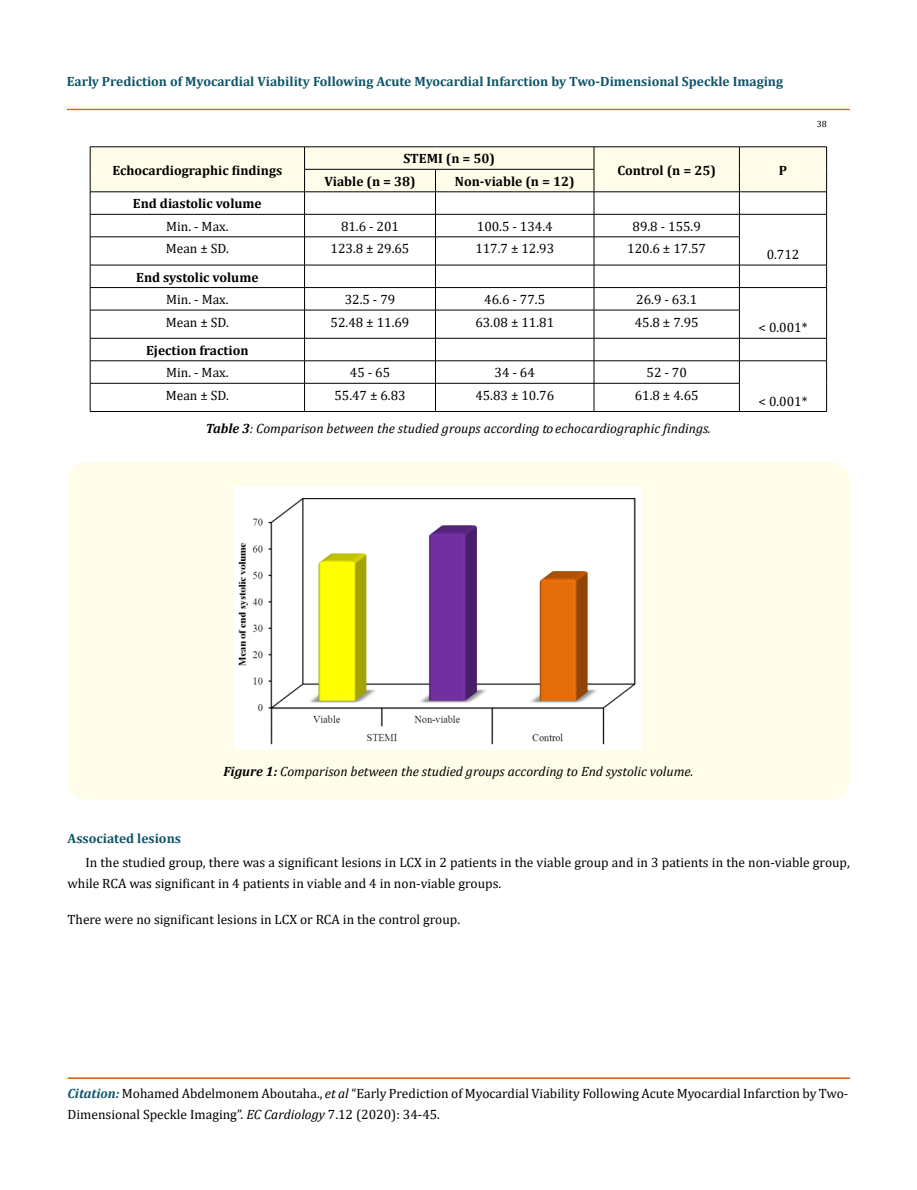
<style>
.page{position:relative;width:917px;height:1190px;background:#fff}
.page>*{position:absolute;margin:0;border:0;box-sizing:border-box;transform-origin:0 0}
.t1{font:13.5px/21px "Cambria";color:#000}
.t2{font:italic 13.5px "Cambria";color:#000}
.t3{font:700 13.5px "Cambria";color:#000}
.t4{font:700 13.5px "Cambria";color:#0e546a}
.t5{font:9px "Cambria";color:#000}
.s1{font-weight:700}
.s2{font-weight:700;font-style:italic;color:#0e546a}
.s3{font-style:italic}
</style>
<div class="page">
<div style="left:67px;top:109px;width:782px;height:1px;border:1px solid #e05d1a"></div>
<hr style="left:68px;top:1078px;width:781px;height:1px;background:#e05d1a">
<div style="left:68px;top:462px;width:781px;height:338px;background:#fffde9;border-radius:18px"></div>
<img style="left:235px;top:486px;width:407px;height:264px">
<hr style="left:90px;top:146px;width:214px;height:1px;background:#000">
<hr style="left:304px;top:146px;width:131px;height:1px;background:#000">
<hr style="left:435px;top:146px;width:159px;height:1px;background:#000">
<hr style="left:594px;top:146px;width:145px;height:1px;background:#000">
<hr style="left:739px;top:146px;width:87px;height:1px;background:#000">
<svg style="left:90px;top:147px;width:737px;height:264px"></svg>
<hr style="left:90px;top:411px;width:214px;height:1px;background:#000">
<hr style="left:304px;top:411px;width:131px;height:1px;background:#000">
<hr style="left:435px;top:411px;width:159px;height:1px;background:#000">
<hr style="left:594px;top:411px;width:145px;height:1px;background:#000">
<hr style="left:739px;top:411px;width:87px;height:1px;background:#000">
<p class="t4" style="left:67px;top:72px;width:717px">Early Prediction of Myocardial Viability Following Acute Myocardial Infarction by Two-Dimensional Speckle Imaging</p>
<p class="t5" style="left:816px;top:118px;width:11px">38</p>
<p class="t3" style="left:112px;top:160px;width:171px">Echocardiographic findings</p>
<p class="t3" style="left:403px;top:149px;width:93px">STEMI (n = 50)</p>
<p class="t3" style="left:324px;top:172px;width:93px">Viable (n = 38)</p>
<p class="t3" style="left:455px;top:172px;width:121px">Non-viable (n = 12)</p>
<p class="t3" style="left:617px;top:160px;width:100px">Control (n = 25)</p>
<p class="t3" style="left:778px;top:160px;width:10px">P</p>
<p class="t3" style="left:133px;top:194px;width:130px">End diastolic volume</p>
<p class="t1" style="left:166px;top:216px;width:64px">Min. - Max.</p>
<p class="t1" style="left:341px;top:216px;width:60px">81.6 - 201</p>
<p class="t1" style="left:477px;top:216px;width:77px">100.5 - 134.4</p>
<p class="t1" style="left:632px;top:216px;width:70px">89.8 - 155.9</p>
<p class="t1" style="left:166px;top:238px;width:65px">Mean ± SD.</p>
<p class="t1" style="left:330px;top:238px;width:80px">123.8 ± 29.65</p>
<p class="t1" style="left:475px;top:238px;width:80px">117.7 ± 12.93</p>
<p class="t1" style="left:627px;top:238px;width:80px">120.6 ± 17.57</p>
<p class="t3" style="left:136px;top:267px;width:124px">End systolic volume</p>
<p class="t1" style="left:166px;top:289px;width:64px">Min. - Max.</p>
<p class="t1" style="left:345px;top:289px;width:52px">32.5 - 79</p>
<p class="t1" style="left:484px;top:289px;width:62px">46.6 - 77.5</p>
<p class="t1" style="left:636px;top:289px;width:62px">26.9 - 63.1</p>
<p class="t1" style="left:166px;top:311px;width:65px">Mean ± SD.</p>
<p class="t1" style="left:330px;top:311px;width:80px">52.48 ± 11.69</p>
<p class="t1" style="left:475px;top:311px;width:80px">63.08 ± 11.81</p>
<p class="t1" style="left:634px;top:311px;width:65px">45.8 ± 7.95</p>
<p class="t3" style="left:146px;top:341px;width:104px">Ejection fraction</p>
<p class="t1" style="left:166px;top:362px;width:64px">Min. - Max.</p>
<p class="t1" style="left:350px;top:362px;width:42px">45 - 65</p>
<p class="t1" style="left:494px;top:362px;width:42px">34 - 64</p>
<p class="t1" style="left:646px;top:362px;width:42px">52 - 70</p>
<p class="t1" style="left:166px;top:385px;width:65px">Mean ± SD.</p>
<p class="t1" style="left:334px;top:385px;width:73px">55.47 ± 6.83</p>
<p class="t1" style="left:475px;top:385px;width:80px">45.83 ± 10.76</p>
<p class="t1" style="left:634px;top:385px;width:65px">61.8 ± 4.65</p>
<p class="t2" style="left:206px;top:418px;width:506px"><span class="s1">Table 3</span>: Comparison between the studied groups according to echocardiographic findings.</p>
<p class="t1" style="left:766px;top:244px;width:34px">0.712</p>
<p class="t1" style="left:758px;top:317px;width:50px">&lt; 0.001*</p>
<p class="t1" style="left:758px;top:390px;width:50px">&lt; 0.001*</p>
<p class="t2" style="left:223px;top:762px;width:471px"><span class="s1">Figure 1:</span> Comparison between the studied groups according to End systolic volume.</p>
<p class="t4" style="left:68px;top:829px;width:115px">Associated lesions</p>
<p class="t1" style="left:68px;top:852px;width:783px;text-indent:18px">In the studied group, there was a significant lesions in LCX in 2 patients in the viable group and in 3 patients in the non-viable group, while RCA was significant in 4 patients in viable and 4 in non-viable groups.</p>
<p class="t1" style="left:68px;top:909px;width:394px">There were no significant lesions in LCX or RCA in the control group.</p>
<p class="t1" style="left:68px;top:1083px;width:782px"><span class="s2">Citation:</span> Mohamed Abdelmonem Aboutaha., <span class="s3">et al</span> “Early Prediction of Myocardial Viability Following Acute Myocardial Infarction by Two-<br>Dimensional Speckle Imaging”. <span class="s3">EC Cardiology</span> 7.12 (2020): 34-45.</p>
</div>
